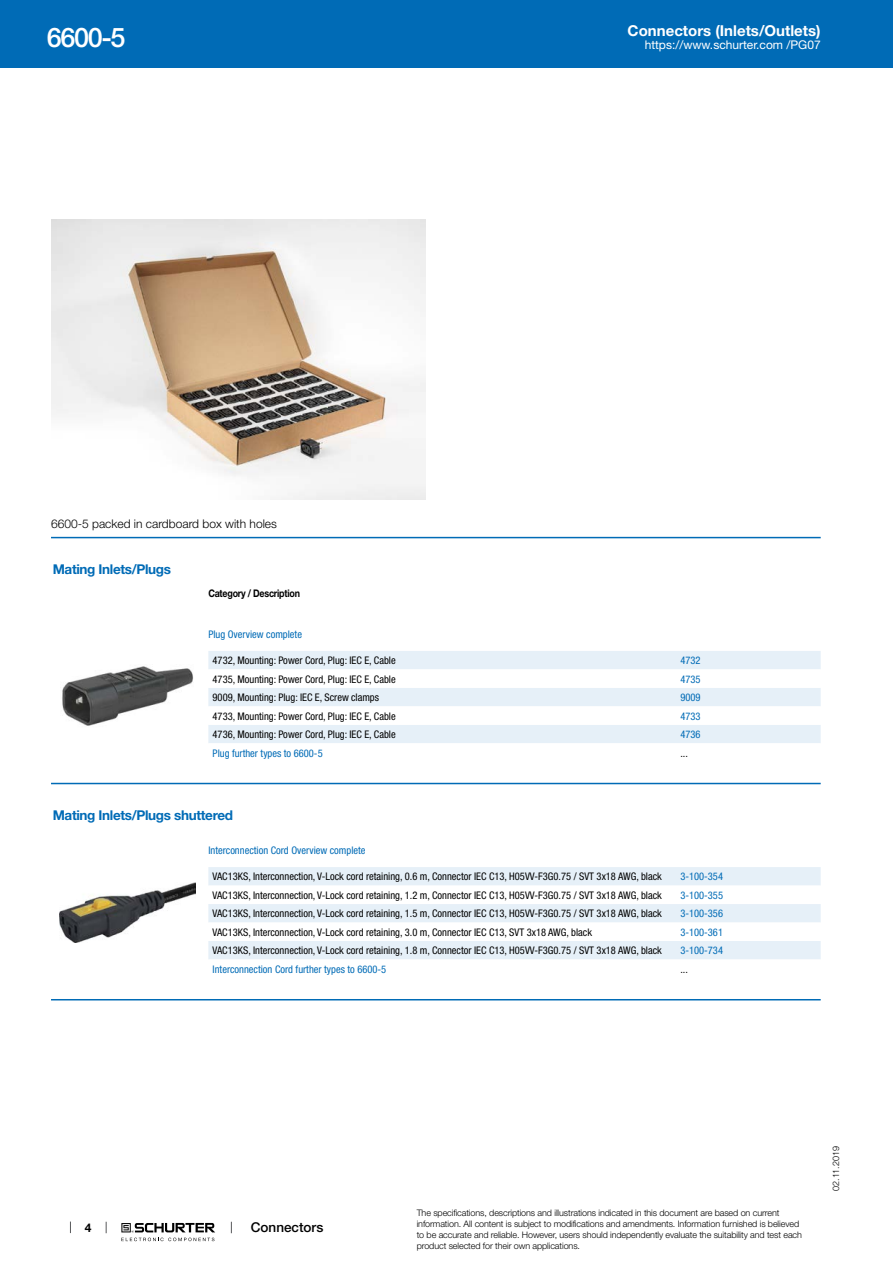
<style>
.page{position:relative;width:893px;height:1263px;background:#fff}
.page>*{position:absolute;margin:0;border:0;box-sizing:border-box;transform-origin:0 0}
.t1{font:500 27px "Helvetica Neue LT";color:#fff}
.t2{font:700 15px "Helvetica Neue LT";color:#fff}
.t3{font:700 13.5px "Helvetica Neue LT";letter-spacing:-.025em;color:#006bb6}
.t4{font:500 13.5px "Helvetica Neue LT";color:#000}
.t5{font:300 12px "Helvetica Neue LT";color:#000}
.t6{font:12px "Helvetica Neue LT";color:#fff}
.t7{font:700 12px "Helvetica Neue LT";color:#000}
.t8{font:condensed 10.5px "Helvetica Neue LT";color:#000}
.t9{font:condensed 10.5px "Helvetica Neue LT";color:#006bb6}
.t10{font:700 10.5px "Helvetica Neue LT";letter-spacing:-.025em;color:#000;scale:.85 1}
.t11{font:300 9px/10.8px "Helvetica Neue LT";letter-spacing:-.01em;color:#000}
</style>
<div class="page">
<svg style="left:70px;top:1221px;width:1px;height:12px"></svg>
<svg style="left:121px;top:1223px;width:94px;height:18px"></svg>
<div style="left:0;top:0;width:893px;height:68px;background:#006bb6"></div>
<img style="left:51px;top:219px;width:374px;height:281px">
<hr style="left:51px;top:537px;width:770px;height:1px;background:#006bb6">
<img style="left:62px;top:666px;width:131px;height:60px">
<div style="left:208px;top:651px;width:613px;height:18px;background:#e6f0f8"></div>
<svg style="left:208px;top:688px;width:613px;height:55px;fill:#e6f0f8"></svg>
<hr style="left:51px;top:783px;width:770px;height:1px;background:#006bb6">
<img style="left:60px;top:882px;width:136px;height:60px">
<div style="left:208px;top:867px;width:613px;height:18px;background:#e6f0f8"></div>
<svg style="left:208px;top:904px;width:613px;height:55px;fill:#e6f0f8"></svg>
<hr style="left:51px;top:999px;width:770px;height:1px;background:#006bb6">
<h1 class="t1" style="left:47px;top:21px;width:80px">6600-5</h1>
<h2 class="t2" style="left:628px;top:21px;width:195px">Connectors (Inlets/Outlets)</h2>
<p class="t6" style="left:645px;top:38px;width:178px">https://www.schurter.com /PG07</p>
<p class="t5" style="left:51px;top:517px;width:227px">6600-5 packed in cardboard box with holes</p>
<p class="t3" style="left:53px;top:561px;width:120px">Mating Inlets/Plugs</p>
<p class="t10" style="left:208px;top:587px;width:109px">Category / Description</p>
<p class="t9" style="left:208px;top:628px;width:95px">Plug Overview complete</p>
<p class="t8" style="left:213px;top:654px;width:185px">4732, Mounting: Power Cord, Plug: IEC E, Cable</p>
<p class="t9" style="left:680px;top:654px;width:22px">4732</p>
<p class="t8" style="left:213px;top:673px;width:185px">4735, Mounting: Power Cord, Plug: IEC E, Cable</p>
<p class="t9" style="left:680px;top:673px;width:22px">4735</p>
<p class="t8" style="left:213px;top:691px;width:168px">9009, Mounting: Plug: IEC E, Screw clamps</p>
<p class="t9" style="left:680px;top:691px;width:22px">9009</p>
<p class="t8" style="left:213px;top:710px;width:185px">4733, Mounting: Power Cord, Plug: IEC E, Cable</p>
<p class="t9" style="left:680px;top:710px;width:22px">4733</p>
<p class="t8" style="left:213px;top:728px;width:185px">4736, Mounting: Power Cord, Plug: IEC E, Cable</p>
<p class="t9" style="left:680px;top:728px;width:22px">4736</p>
<p class="t9" style="left:213px;top:747px;width:112px">Plug further types to 6600-5</p>
<p class="t8" style="left:680px;top:747px;width:9px">...</p>
<p class="t3" style="left:53px;top:806px;width:182px">Mating Inlets/Plugs shuttered</p>
<p class="t9" style="left:208px;top:845px;width:159px">Interconnection Cord Overview complete</p>
<p class="t8" style="left:213px;top:871px;width:451px">VAC13KS, Interconnection, V-Lock cord retaining, 0.6 m, Connector IEC C13, H05VV-F3G0.75 / SVT 3x18 AWG, black</p>
<p class="t9" style="left:680px;top:871px;width:44px">3-100-354</p>
<p class="t8" style="left:213px;top:889px;width:451px">VAC13KS, Interconnection, V-Lock cord retaining, 1.2 m, Connector IEC C13, H05VV-F3G0.75 / SVT 3x18 AWG, black</p>
<p class="t9" style="left:680px;top:889px;width:44px">3-100-355</p>
<p class="t8" style="left:213px;top:908px;width:451px">VAC13KS, Interconnection, V-Lock cord retaining, 1.5 m, Connector IEC C13, H05VV-F3G0.75 / SVT 3x18 AWG, black</p>
<p class="t9" style="left:680px;top:908px;width:44px">3-100-356</p>
<p class="t8" style="left:213px;top:926px;width:381px">VAC13KS, Interconnection, V-Lock cord retaining, 3.0 m, Connector IEC C13, SVT 3x18 AWG, black</p>
<p class="t9" style="left:680px;top:926px;width:44px">3-100-361</p>
<p class="t8" style="left:213px;top:944px;width:451px">VAC13KS, Interconnection, V-Lock cord retaining, 1.8 m, Connector IEC C13, H05VV-F3G0.75 / SVT 3x18 AWG, black</p>
<p class="t9" style="left:680px;top:944px;width:44px">3-100-734</p>
<p class="t9" style="left:213px;top:963px;width:175px">Interconnection Cord further types to 6600-5</p>
<p class="t8" style="left:680px;top:963px;width:9px">...</p>
<p class="t7" style="left:85px;top:1220px;width:8px">4</p>
<p class="t4" style="left:251px;top:1219px;width:74px">Connectors</p>
<p class="t11" style="left:417px;top:1207px;width:387px">The specifications, descriptions and illustrations indicated in this document are based on current information. All content is subject to modifications and amendments. Information furnished is believed to be accurate and reliable. However, users should independently evaluate the suitability and test each product selected for their own applications.</p>
<p class="t11" style="left:830px;top:1191px;width:46px;rotate:-90deg">02.11.2019</p>
</div>
